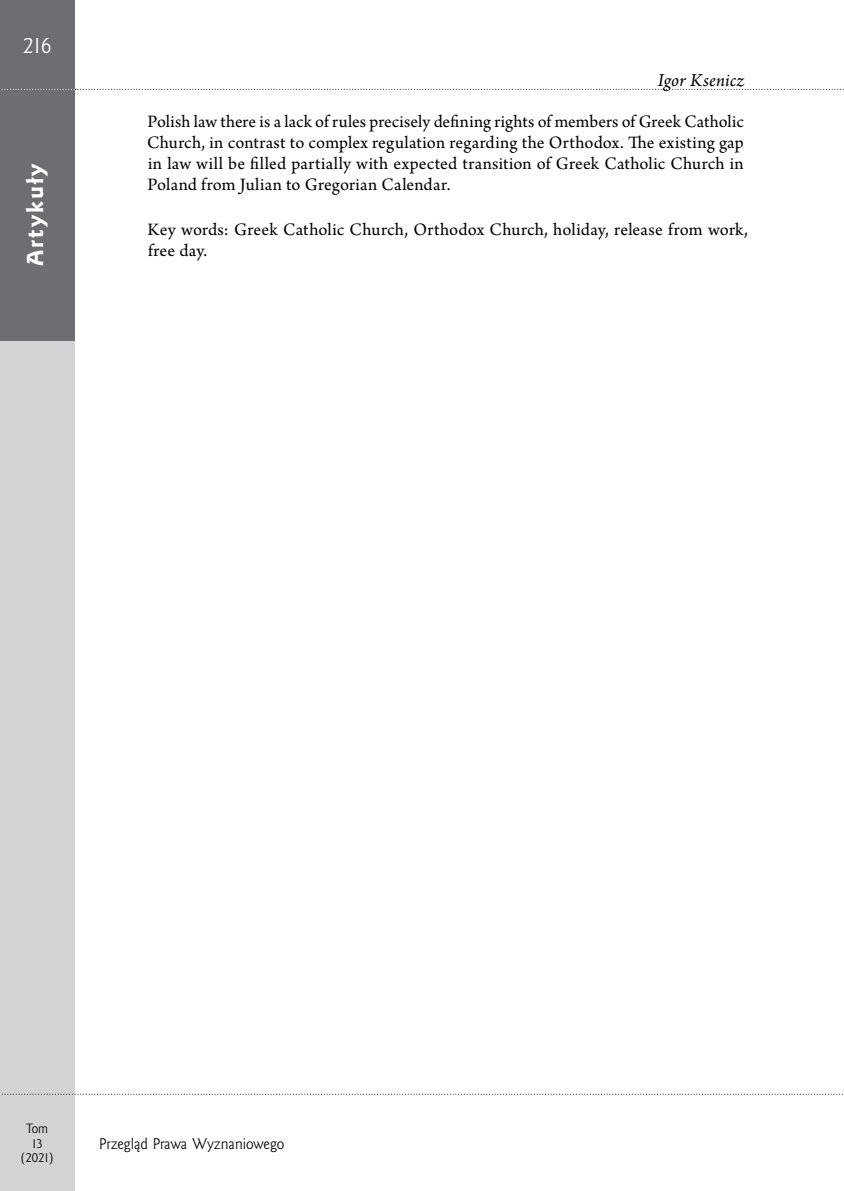
<style>
.page{position:relative;width:844px;height:1191px;background:#fff}
.page>*{position:absolute;margin:0;border:0;box-sizing:border-box;transform-origin:0 0}
.t1{font:21px "Goldy EFN Heavy";letter-spacing:.1em;color:#fff}
.t2{font:21px "Goldy EFN";color:#fff}
.t3{font:italic 19.25px "Arno Pro";letter-spacing:.01em;color:#000}
.t4{font:18.38px/21px "Arno Pro";letter-spacing:.01em;color:#000;text-align:justify}
.t5{font:14px "Goldy EFN";color:#000}
.t6{font:12.25px/14.7px "Goldy EFN";color:#000;text-align:center}
</style>
<div class="page">
<div style="left:0;top:0;width:74px;height:1191px;background:#d1d3d4"></div>
<div style="left:0;top:0;width:74px;height:89px;background:#6d6e71"></div>
<svg style="left:2px;top:1093px;width:841px;height:1px"></svg>
<div style="left:0;top:89px;width:75px;height:251px;background:#6d6e71"></div>
<svg style="left:1px;top:89px;width:843px;height:1px"></svg>
<p class="t2" style="left:23px;top:33px;width:31px">216</p>
<p class="t1" style="left:22px;top:266px;width:105px;rotate:-90deg">Artykuły</p>
<p class="t3" style="left:657px;top:70px;width:88px">Igor Ksenicz</p>
<p class="t4" style="left:147px;top:112px;width:598px">Polish law there is a lack of rules precisely defining rights of members of Greek Catholic Church, in contrast to complex regulation regarding the Orthodox. The existing gap in law will be filled partially with expected transition of Greek Catholic Church in Poland from Julian to Gregorian Calendar.</p>
<p class="t4" style="left:147px;top:220px;width:601px">Key words: Greek Catholic Church, Orthodox Church, holiday, release from work, free day.</p>
<p class="t6" style="left:21px;top:1121px;width:34px">Tom<br>13 (2021)</p>
<p class="t5" style="left:99px;top:1134px;width:186px">Przegląd Prawa Wyznaniowego</p>
</div>
